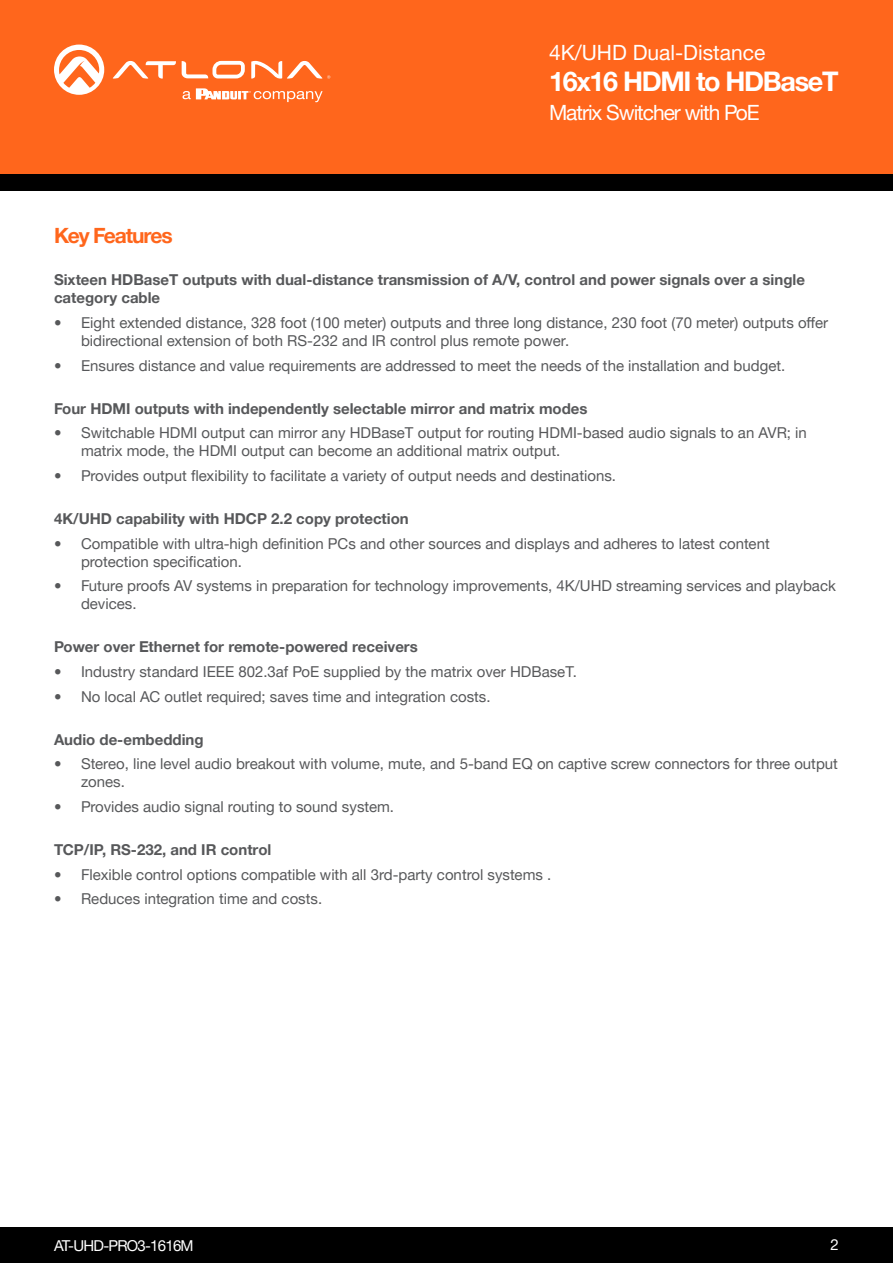
<style>
.page{position:relative;width:893px;height:1263px;background:#fff}
.page>*{position:absolute;margin:0;border:0;box-sizing:border-box;transform-origin:0 0}
.t1{font:700 27px "Helvetica Neue LTW1 G";letter-spacing:-.05em;color:#fff}
.t2{font:21px "Helvetica Neue LTW1 G";letter-spacing:-.05em;color:#fff}
.t3{font:21px "Helvetica Neue LTW1 G";color:#fff}
.Product_Type_First_P{font:700 21px "Helvetica Neue LTW1 G";letter-spacing:-.05em;color:#ff661c}
.t4{font:15px/18px "Helvetica Neue LTW1 G";color:#57585a}
.General_Text_Bold_Wa{font:700 15px/18px "Helvetica Neue LTW1 G";color:#57585a}
.Bullets{font:700 15px "Helvetica Neue LTW1 G";color:#57585a}
.t5{font:15px "Helvetica Neue LTW1 G";letter-spacing:-.05em;color:#fff}
</style>
<div class="page">
<div style="left:0;top:1227px;width:893px;height:36px;background:#000"></div>
<div style="left:0;top:0;width:893px;height:174px;background:#ff661c"></div>
<div style="left:0;top:174px;width:893px;height:17px;background:#000"></div>
<svg style="left:182px;top:61px;width:63px;height:17px"></svg>
<svg style="left:113px;top:61px;width:63px;height:18px"></svg>
<svg style="left:251px;top:61px;width:79px;height:18px"></svg>
<svg style="left:54px;top:45px;width:50px;height:50px"></svg>
<svg style="left:183px;top:88px;width:140px;height:14px"></svg>
<h2 class="t3" style="left:549px;top:39px;width:218px">4K/UHD Dual-Distance</h2>
<h1 class="t1" style="left:549px;top:65px;width:291px">16x16 HDMI to HDBaseT</h1>
<h2 class="t2" style="left:549px;top:99px;width:212px">Matrix Switcher with PoE</h2>
<p class="Product_Type_First_P" style="left:54px;top:223px;width:120px">Key Features</p>
<p class="General_Text_Bold_Wa" style="left:54px;top:271px;width:752px">Sixteen HDBaseT outputs with dual-distance transmission of A/V, control and power signals over a single category cable</p>
<p class="t4" style="left:81px;top:314px;width:749px;text-indent:-27px">• Eight extended distance, 328 foot (100 meter) outputs and three long distance, 230 foot (70 meter) outputs offer bidirectional extension of both RS-232 and IR control plus remote power.</p>
<p class="t4" style="left:54px;top:356px;width:733px">• Ensures distance and value requirements are addressed to meet the needs of the installation and budget.</p>
<p class="General_Text_Bold_Wa" style="left:54px;top:399px;width:535px">Four HDMI outputs with independently selectable mirror and matrix modes</p>
<p class="t4" style="left:81px;top:424px;width:727px;text-indent:-27px">• Switchable HDMI output can mirror any HDBaseT output for routing HDMI-based audio signals to an AVR; in matrix mode, the HDMI output can become an additional matrix output.</p>
<p class="t4" style="left:54px;top:467px;width:563px">• Provides output flexibility to facilitate a variety of output needs and destinations.</p>
<p class="General_Text_Bold_Wa" style="left:54px;top:509px;width:356px">4K/UHD capability with HDCP 2.2 copy protection</p>
<p class="t4" style="left:81px;top:534px;width:690px;text-indent:-27px">• Compatible with ultra-high definition PCs and other sources and displays and adheres to latest content protection specification.</p>
<p class="t4" style="left:81px;top:577px;width:756px;text-indent:-27px">• Future proofs AV systems in preparation for technology improvements, 4K/UHD streaming services and playback devices.</p>
<p class="General_Text_Bold_Wa" style="left:54px;top:638px;width:365px">Power over Ethernet for remote-powered receivers</p>
<p class="t4" style="left:54px;top:662px;width:524px">• Industry standard IEEE 802.3af PoE supplied by the matrix over HDBaseT.</p>
<p class="t4" style="left:54px;top:687px;width:438px">• No local AC outlet required; saves time and integration costs.</p>
<p class="Bullets" style="left:54px;top:730px;width:151px">Audio de-embedding</p>
<p class="t4" style="left:81px;top:755px;width:758px;text-indent:-27px">• Stereo, line level audio breakout with volume, mute, and 5-band EQ on captive screw connectors for three output zones.</p>
<p class="t4" style="left:54px;top:797px;width:342px">• Provides audio signal routing to sound system.</p>
<p class="Bullets" style="left:54px;top:840px;width:219px">TCP/IP, RS-232, and IR control</p>
<p class="t4" style="left:54px;top:865px;width:499px">• Flexible control options compatible with all 3rd-party control systems .</p>
<p class="t4" style="left:54px;top:890px;width:270px">• Reduces integration time and costs.</p>
<p class="t5" style="left:54px;top:1236px;width:141px">AT-UHD-PRO3-1616M</p>
<p class="t5" style="left:831px;top:1235px;width:10px">2</p>
</div>
